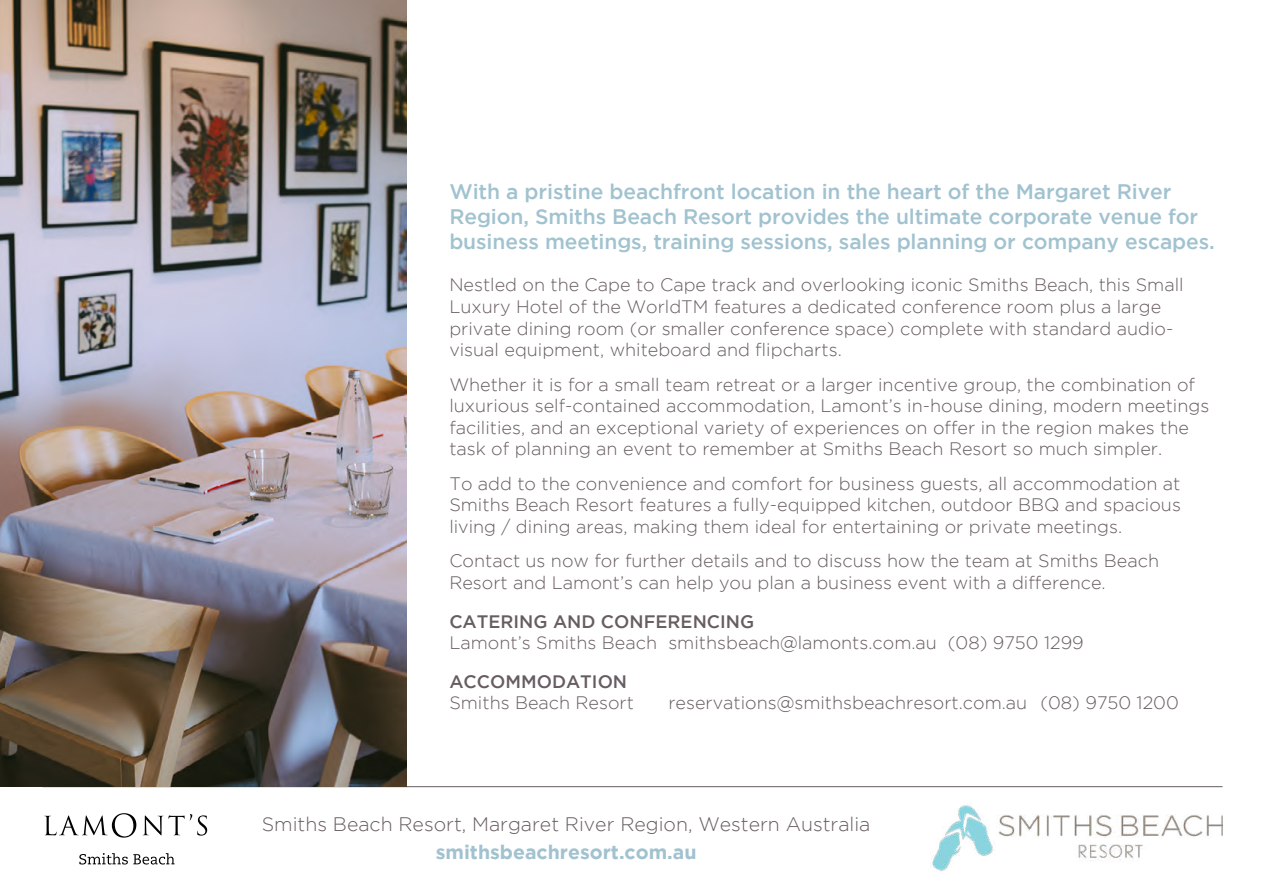
<style>
.page{position:relative;width:1263px;height:893px;background:#fff}
.page>*{position:absolute;margin:0;border:0;box-sizing:border-box;transform-origin:0 0}
.t1{font:500 21px/24.8px "Gotham";letter-spacing:-.005em;color:#a1c2cf}
.t2{font:300 19.5px "Gotham";color:#675c61}
.t3{font:700 19.5px "Gotham";color:#a1c2cf}
.t4{font:300 18px/21.6px "Gotham";color:#675c61}
.t5{font:500 18px "Gotham";color:#675c61}
</style>
<div class="page">
<img style="left:932px;top:804px;width:290px;height:67px">
<hr style="left:43px;top:786px;width:1179px;height:1px;background:#675c61">
<svg style="left:44px;top:813px;width:92px;height:25px"></svg>
<svg style="left:143px;top:814px;width:64px;height:22px"></svg>
<svg style="left:79px;top:853px;width:96px;height:11px"></svg>
<img style="left:0;top:0;width:406px;height:787px">
<p class="t1" style="left:449px;top:179px;width:767px">With a pristine beachfront location in the heart of the Margaret River<br>Region, Smiths Beach Resort provides the ultimate corporate venue for business meetings, training sessions, sales planning or company escapes.</p>
<p class="t4" style="left:449px;top:274px;width:736px">Nestled on the Cape to Cape track and overlooking iconic Smiths Beach, this Small Luxury Hotel of the WorldTM features a dedicated conference room plus a large private dining room (or smaller conference space) complete with standard audio&shy;visual equipment, whiteboard and flipcharts.</p>
<p class="t4" style="left:449px;top:373px;width:761px">Whether it is for a small team retreat or a larger incentive group, the combination of luxurious self-contained accommodation, Lamont’s in-house dining, modern meetings facilities, and an exceptional variety of experiences on offer in the region makes the task of planning an event to remember at Smiths Beach Resort so much simpler.</p>
<p class="t4" style="left:449px;top:472px;width:733px;text-align:justify">To add to the convenience and comfort for business guests, all accommodation at Smiths Beach Resort features a fully-equipped kitchen, outdoor BBQ and spacious living / dining areas, making them ideal for entertaining or private meetings.</p>
<p class="t4" style="left:449px;top:550px;width:711px">Contact us now for further details and to discuss how the team at Smiths Beach<br>Resort and Lamont’s can help you plan a business event with a difference.</p>
<p class="t5" style="left:449px;top:611px;width:306px">CATERING AND CONFERENCING</p>
<p class="t4" style="left:449px;top:632px;width:636px">Lamont’s Smiths Beach smithsbeach@lamonts.com.au (08) 9750 1299</p>
<p class="t5" style="left:449px;top:671px;width:179px">ACCOMMODATION</p>
<p class="t4" style="left:449px;top:692px;width:186px">Smiths Beach Resort</p>
<p class="t4" style="left:668px;top:692px;width:512px">reservations@smithsbeachresort.com.au (08) 9750 1200</p>
<p class="t2" style="left:262px;top:813px;width:610px">Smiths Beach Resort, Margaret River Region, Western Australia</p>
<p class="t3" style="left:436px;top:841px;width:262px">smithsbeachresort.com.au</p>
</div>
